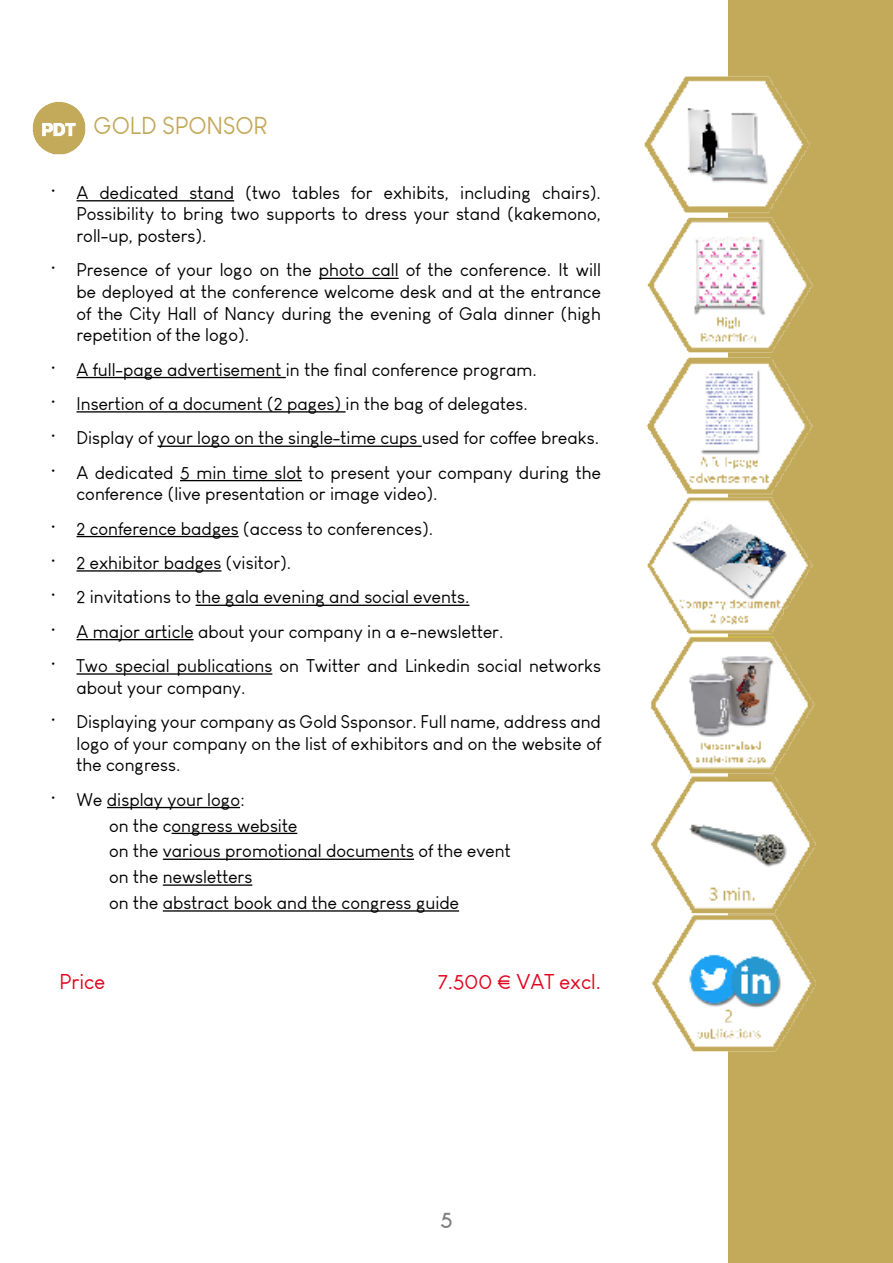
<style>
.page{position:relative;width:893px;height:1263px;background:#fff}
.page>*{position:absolute;margin:0;border:0;box-sizing:border-box;transform-origin:0 0}
.t1{font:24px "Louis George Cafe";color:#c3a95a}
.t2{font:21px "Louis George Cafe";color:#e2001a}
.t3{font:700 21px "Louis George Cafe";color:#818080}
.t4{font:18px/21.6px "Louis George Cafe";color:#000;text-align:justify}
</style>
<div class="page">
<div style="left:729px;top:0;width:164px;height:1263px;background:#c3a95a"></div>
<img style="left:644px;top:69px;width:172px;height:988px">
<hr style="left:77px;top:200px;width:157px;height:1px;background:#000">
<hr style="left:319px;top:278px;width:80px;height:1px;background:#000">
<hr style="left:77px;top:377px;width:209px;height:1px;background:#000">
<hr style="left:77px;top:411px;width:269px;height:2px;background:#000">
<hr style="left:157px;top:446px;width:265px;height:1px;background:#000">
<hr style="left:180px;top:480px;width:122px;height:1px;background:#000">
<hr style="left:77px;top:536px;width:162px;height:1px;background:#000">
<hr style="left:77px;top:570px;width:144px;height:2px;background:#000">
<hr style="left:196px;top:605px;width:273px;height:1px;background:#000">
<hr style="left:77px;top:639px;width:117px;height:1px;background:#000">
<hr style="left:77px;top:673px;width:195px;height:2px;background:#000">
<hr style="left:107px;top:807px;width:133px;height:1px;background:#000">
<hr style="left:172px;top:833px;width:125px;height:1px;background:#000">
<hr style="left:163px;top:858px;width:251px;height:2px;background:#000">
<hr style="left:163px;top:884px;width:89px;height:2px;background:#000">
<hr style="left:163px;top:910px;width:296px;height:2px;background:#000">
<img style="left:32px;top:102px;width:54px;height:53px">
<h1 class="t1" style="left:94px;top:111px;width:175px">GOLD SPONSOR</h1>
<p class="t4" style="left:77px;top:182px;width:526px;text-indent:-27px">• A dedicated stand (two tables for exhibits, including chairs).<br>Possibility to bring two supports to dress your stand (kakemono, roll-up, posters).</p>
<p class="t4" style="left:77px;top:259px;width:526px;text-indent:-27px">• Presence of your logo on the photo call of the conference. It will be deployed at the conference welcome desk and at the entrance of the City Hall of Nancy during the evening of Gala dinner (high repetition of the logo).</p>
<p class="t4" style="left:50px;top:358px;width:489px">• A full-page advertisement in the final conference program.</p>
<p class="t4" style="left:50px;top:393px;width:480px">• Insertion of a document (2 pages) in the bag of delegates.</p>
<p class="t4" style="left:50px;top:427px;width:551px">• Display of your logo on the single-time cups used for coffee breaks.</p>
<p class="t4" style="left:77px;top:462px;width:526px;text-indent:-27px">• A dedicated 5 min time slot to present your company during the conference (live presentation or image video).</p>
<p class="t4" style="left:50px;top:518px;width:385px">• 2 conference badges (access to conferences).</p>
<p class="t4" style="left:50px;top:552px;width:243px">• 2 exhibitor badges (visitor).</p>
<p class="t4" style="left:50px;top:586px;width:421px">• 2 invitations to the gala evening and social events.</p>
<p class="t4" style="left:50px;top:621px;width:455px">• A major article about your company in a e-newsletter.</p>
<p class="t4" style="left:77px;top:655px;width:526px;text-indent:-27px">• Two special publications on Twitter and Linkedin social networks about your company.</p>
<p class="t4" style="left:77px;top:711px;width:526px;text-indent:-27px">• Displaying your company as Gold Ssponsor. Full name, address and logo of your company on the list of exhibitors and on the website of the congress.</p>
<p class="t4" style="left:109px;top:786px;width:403px;line-height:25.8px;text-align:left;text-indent:-60px">• We display your logo:<br>on the congress website<br>on the various promotional documents of the event on the newsletters<br>on the abstract book and the congress guide</p>
<p class="t2" style="left:60px;top:969px;width:47px">Price</p>
<p class="t2" style="left:438px;top:969px;width:164px">7.500 € VAT excl.</p>
<p class="t3" style="left:440px;top:1206px;width:14px">5</p>
</div>
